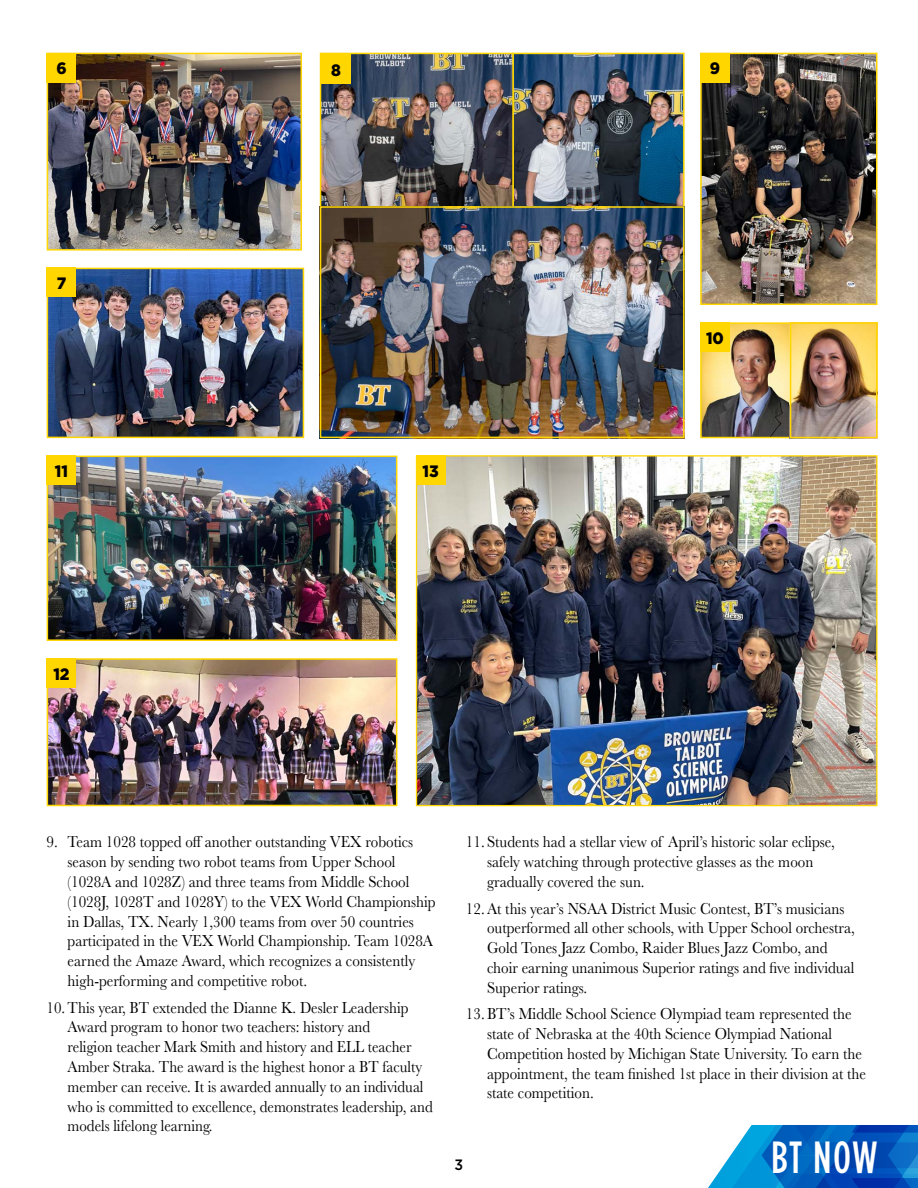
<style>
.page{position:relative;width:918px;height:1188px;background:#fff}
.page>*{position:absolute;margin:0;border:0;box-sizing:border-box;transform-origin:0 0}
.t1{font:500 45px "Gotham Condensed";color:#fff;scale:.93 1}
.t2{font:16.5px/19.8px "Baskerville";color:#000;scale:.91 1}
.t3{font:16.5px/19.8px "Baskerville";color:#000;scale:.9 1}
.t4{font:900 16.5px "Gotham";color:#000;scale:.94 1}
.t5{font:500 15px "Gotham";color:#000;scale:.94 1}
</style>
<div class="page">
<img style="left:46px;top:658px;width:352px;height:149px">
<div style="left:47px;top:658px;width:29px;height:30px;background:#ffd600"></div>
<img style="left:46px;top:455px;width:352px;height:186px">
<div style="left:47px;top:456px;width:29px;height:29px;background:#ffd600"></div>
<img style="left:415px;top:455px;width:463px;height:352px">
<div style="left:416px;top:455px;width:30px;height:30px;background:#ffd600"></div>
<img style="left:700px;top:52px;width:178px;height:254px">
<div style="left:700px;top:53px;width:30px;height:29px;background:#ffd600"></div>
<img style="left:46px;top:52px;width:256px;height:199px">
<div style="left:47px;top:53px;width:29px;height:29px;background:#ffd600"></div>
<img style="left:46px;top:267px;width:259px;height:172px">
<div style="left:47px;top:268px;width:29px;height:29px;background:#ffd600"></div>
<img style="left:700px;top:322px;width:178px;height:117px">
<img style="left:793px;top:325px;width:82px;height:110px">
<div style="left:790px;top:322px;width:88px;height:116px;border:2px solid #ffd600"></div>
<div style="left:700px;top:322px;width:30px;height:30px;background:#ffd600"></div>
<img style="left:515px;top:56px;width:167px;height:149px">
<img style="left:319px;top:52px;width:196px;height:157px">
<div style="left:321px;top:54px;width:30px;height:30px;background:#ffd600"></div>
<div style="left:512px;top:53px;width:173px;height:155px;border:2px solid #ffd600"></div>
<img style="left:323px;top:209px;width:359px;height:226px">
<div style="left:320px;top:206px;width:365px;height:232px;border:2px solid #ffd600"></div>
<svg style="left:705px;top:1125px;width:213px;height:63px;background:#2078c8"></svg>
<p class="t4" style="left:56px;top:57px;width:12px">6</p>
<p class="t4" style="left:710px;top:57px;width:12px">9</p>
<p class="t4" style="left:331px;top:58px;width:12px">8</p>
<p class="t4" style="left:57px;top:272px;width:12px">7</p>
<p class="t4" style="left:55px;top:460px;width:15px">11</p>
<p class="t4" style="left:423px;top:459px;width:19px">13</p>
<p class="t4" style="left:706px;top:327px;width:21px">10</p>
<p class="t4" style="left:53px;top:662px;width:19px">12</p>
<p class="t2" style="left:68px;top:832px;width:406px;text-indent:-21px">9. Team 1028 topped off another outstanding VEX robotics season by sending two robot teams from Upper School (1028A and 1028Z) and three teams from Middle School (1028J, 1028T and 1028Y) to the VEX World Championship in Dallas, TX. Nearly 1,300 teams from over 50 countries participated in the VEX World Championship. Team 1028A earned the Amaze Award, which recognizes a consistently high‑performing and competitive robot.</p>
<p class="t3" style="left:68px;top:998px;width:407px;text-indent:-21px">10. This year, BT extended the Dianne K. Desler Leadership Award program to honor two teachers: history and<br>religion teacher Mark Smith and history and ELL teacher Amber Straka. The award is the highest honor a BT faculty member can receive. It is awarded annually to an individual who is committed to excellence, demonstrates leadership, and models lifelong learning.</p>
<p class="t2" style="left:487px;top:832px;width:384px;text-indent:-21px">11. Students had a stellar view of April’s historic solar eclipse, safely watching through protective glasses as the moon gradually covered the sun.</p>
<p class="t2" style="left:487px;top:899px;width:406px;text-indent:-21px">12.At this year’s NSAA District Music Contest, BT’s musicians outperformed all other schools, with Upper School orchestra, Gold Tones Jazz Combo, Raider Blues Jazz Combo, and choir earning unanimous Superior ratings and five individual Superior ratings.</p>
<p class="t2" style="left:487px;top:1004px;width:418px;text-indent:-21px">13.BT’s Middle School Science Olympiad team represented the state of Nebraska at the 40th Science Olympiad National Competition hosted by Michigan State University. To earn the appointment, the team finished 1st place in their division at the state competition.</p>
<p class="t5" style="left:455px;top:1155px;width:11px">3</p>
<h1 class="t1" style="left:771px;top:1133px;width:116px">BT NOW</h1>
</div>
